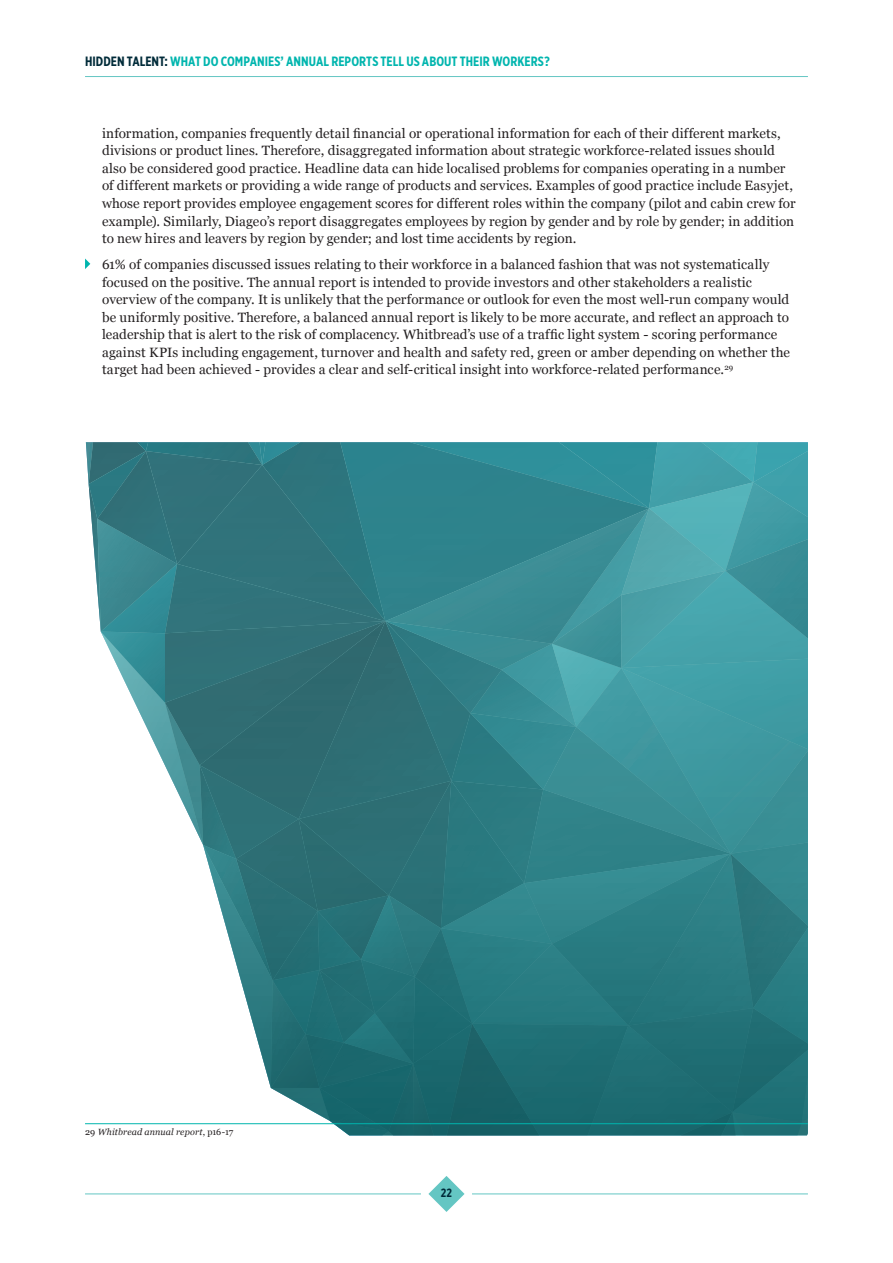
<style>
.page{position:relative;width:893px;height:1263px;background:#fff}
.page>*{position:absolute;margin:0;border:0;box-sizing:border-box;transform-origin:0 0}
.Body{font:13.5px/17.5px "Georgia";letter-spacing:.01em;color:#231f20}
.t1{font:700 13.5px "Gotham X Narrow";letter-spacing:.005em;color:#00b5ae}
.t2{font:700 12px "Gotham X Narrow";color:#002b39}
.Footnote{font:italic 9px "Georgia";letter-spacing:.015em;color:#231f20}
.s1{color:#002b39}
.s2{font-style:normal}
</style>
<div class="page">
<svg style="left:86px;top:442px;width:722px;height:693px;background:#4a8f95"></svg>
<svg style="left:85px;top:258px;width:5px;height:11px"></svg>
<hr style="left:85px;top:1123px;width:723px;height:1px;background:#00b5ae">
<hr style="left:85px;top:1193px;width:336px;height:1px;background:#64c6c3">
<svg style="left:428px;top:1176px;width:36px;height:36px"></svg>
<hr style="left:85px;top:76px;width:723px;height:1px;background:#64c6c3">
<hr style="left:472px;top:1193px;width:336px;height:1px;background:#64c6c3">
<p class="t1" style="left:85px;top:53px;width:466px"><span class="s1">HIDDEN TALENT:</span> WHAT DO COMPANIES’ ANNUAL REPORTS TELL US ABOUT THEIR WORKERS?</p>
<p class="Body" style="left:102px;top:124px;width:695px">information, companies frequently detail financial or operational information for each of their different markets, divisions or product lines. Therefore, disaggregated information about strategic workforce-related issues should also be considered good practice. Headline data can hide localised problems for companies operating in a number of different markets or providing a wide range of products and services. Examples of good practice include Easyjet, whose report provides employee engagement scores for different roles within the company (pilot and cabin crew for example). Similarly, Diageo’s report disaggregates employees by region by gender and by role by gender; in addition to new hires and leavers by region by gender; and lost time accidents by region.</p>
<p class="Body" style="left:102px;top:256px;width:689px">61% of companies discussed issues relating to their workforce in a balanced fashion that was not systematically focused on the positive. The annual report is intended to provide investors and other stakeholders a realistic overview of the company. It is unlikely that the performance or outlook for even the most well-run company would be uniformly positive. Therefore, a balanced annual report is likely to be more accurate, and reflect an approach to leadership that is alert to the risk of complacency. Whitbread’s use of a traffic light system - scoring performance against KPIs including engagement, turnover and health and safety red, green or amber depending on whether the target had been achieved - provides a clear and self-critical insight into workforce-related performance.<sup>29</sup></p>
<p class="Footnote" style="left:85px;top:1127px;width:150px"><span class="s2">29</span> Whitbread annual report<span class="s2">, p16-17</span></p>
<p class="t2" style="left:441px;top:1185px;width:13px">22</p>
</div>
